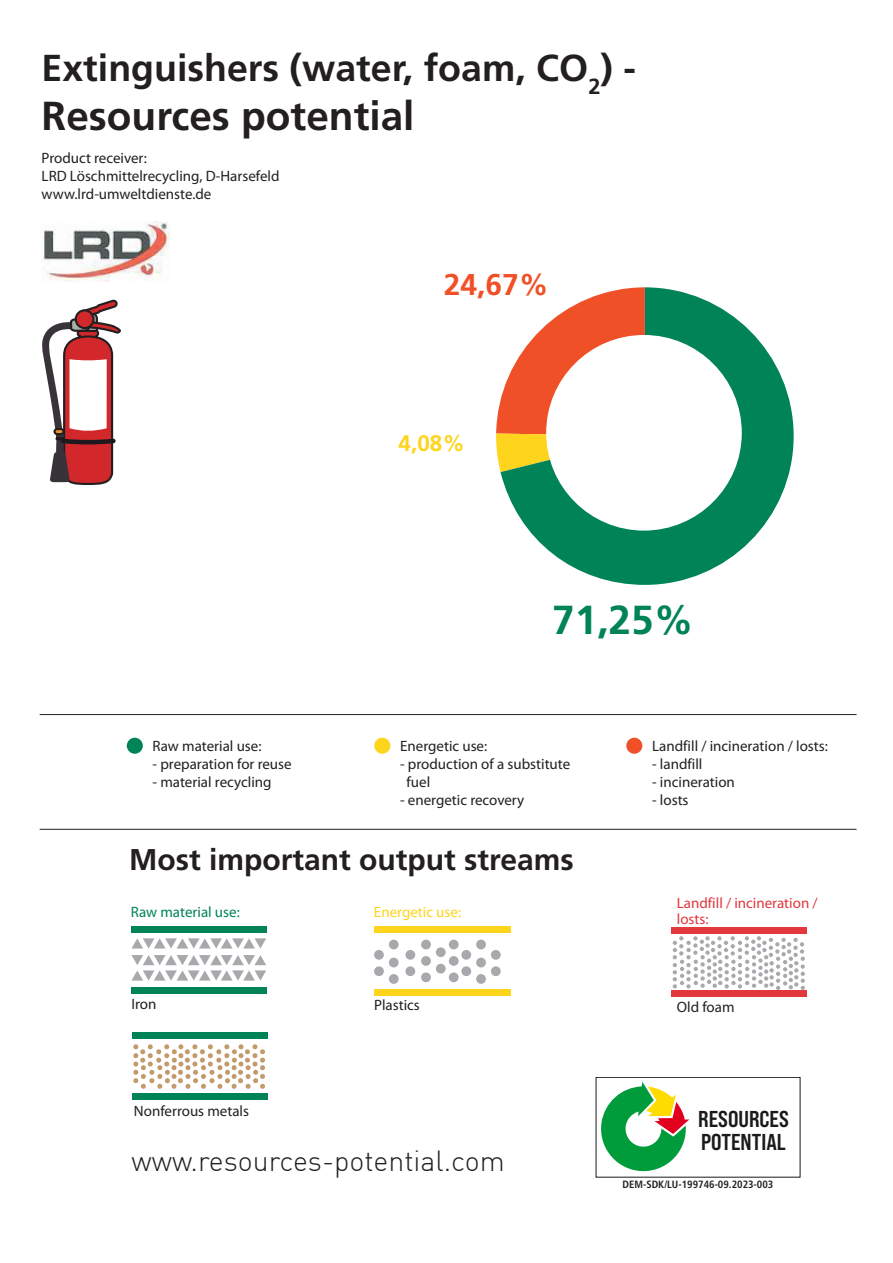
<style>
.page{position:relative;width:893px;height:1263px;background:#fff}
.page>*{position:absolute;margin:0;border:0;box-sizing:border-box;transform-origin:0 0}
.t1{font:700 40.5px "Frutiger LT Std";color:#231f20}
.t2{font:700 40.5px "Frutiger LT Std";color:#008356}
.t3{font:700 37.5px "Frutiger LT Std";color:#231f20}
.t4{font:700 30px "Frutiger LT Std";color:#231f20}
.t5{font:700 30px "Frutiger LT Std";color:#f05028}
.t6{font:300 28.5px "DIN";color:#231f20}
.t7{font:22.95px/23px "Bebas Neue Pro Sm E Bd";color:#1a1a18}
.t8{font:700 22.5px "Frutiger LT Std";color:#fed41d}
.t9{font:15px/18px "Myriad Pro";color:#231f20}
.t10{font:15px/16.5px "Myriad Pro";color:#e1373d}
.t11{font:15px "Myriad Pro";color:#008356}
.t12{font:15px "Myriad Pro";color:#fed41d}
.t13{font:700 condensed 10.5px "Frutiger LT Std";color:#231f20}
</style>
<div class="page">
<div style="left:626px;top:738px;width:16px;height:16px;background:#f05028;border-radius:50%"></div>
<div style="left:127px;top:738px;width:16px;height:16px;background:#008356;border-radius:50%"></div>
<svg style="left:374px;top:737px;width:16px;height:17px"></svg>
<hr style="left:40px;top:714px;width:817px;height:1px;background:#231f20">
<hr style="left:40px;top:829px;width:817px;height:1px;background:#231f20">
<div style="left:131px;top:926px;width:136px;height:7px;background:#008356"></div>
<div style="left:131px;top:987px;width:136px;height:7px;background:#008356"></div>
<div style="left:374px;top:926px;width:137px;height:7px;background:#fed41d"></div>
<div style="left:374px;top:989px;width:137px;height:7px;background:#fed41d"></div>
<svg style="left:132px;top:938px;width:134px;height:10px"></svg>
<svg style="left:131px;top:955px;width:135px;height:25px"></svg>
<div style="left:671px;top:927px;width:136px;height:7px;background:#e1373d"></div>
<div style="left:671px;top:990px;width:136px;height:7px;background:#e1373d"></div>
<div style="left:132px;top:1032px;width:135px;height:7px;background:#008356"></div>
<div style="left:132px;top:1093px;width:135px;height:7px;background:#008356"></div>
<svg style="left:133px;top:1044px;width:132px;height:45px"></svg>
<svg style="left:673px;top:936px;width:132px;height:54px"></svg>
<div style="left:421px;top:972px;width:10px;height:10px;background:#a8a9ad;border-radius:50%"></div>
<div style="left:449px;top:972px;width:10px;height:10px;background:#a8a9ad;border-radius:50%"></div>
<div style="left:436px;top:964px;width:10px;height:9px;background:#a8a9ad;border-radius:50%"></div>
<div style="left:421px;top:956px;width:10px;height:10px;background:#a8a9ad;border-radius:50%"></div>
<div style="left:449px;top:956px;width:10px;height:10px;background:#a8a9ad;border-radius:50%"></div>
<div style="left:436px;top:947px;width:10px;height:10px;background:#a8a9ad;border-radius:50%"></div>
<div style="left:421px;top:940px;width:10px;height:9px;background:#a8a9ad;border-radius:50%"></div>
<div style="left:449px;top:940px;width:10px;height:9px;background:#a8a9ad;border-radius:50%"></div>
<div style="left:389px;top:940px;width:10px;height:9px;background:#a8a9ad;border-radius:50%"></div>
<div style="left:389px;top:974px;width:10px;height:10px;background:#a8a9ad;border-radius:50%"></div>
<div style="left:374px;top:966px;width:10px;height:10px;background:#a8a9ad;border-radius:50%"></div>
<div style="left:405px;top:966px;width:10px;height:10px;background:#a8a9ad;border-radius:50%"></div>
<div style="left:389px;top:958px;width:10px;height:9px;background:#a8a9ad;border-radius:50%"></div>
<div style="left:374px;top:950px;width:10px;height:10px;background:#a8a9ad;border-radius:50%"></div>
<div style="left:405px;top:950px;width:10px;height:10px;background:#a8a9ad;border-radius:50%"></div>
<div style="left:476px;top:940px;width:10px;height:9px;background:#a8a9ad;border-radius:50%"></div>
<div style="left:476px;top:974px;width:10px;height:10px;background:#a8a9ad;border-radius:50%"></div>
<div style="left:461px;top:966px;width:10px;height:10px;background:#a8a9ad;border-radius:50%"></div>
<div style="left:491px;top:966px;width:10px;height:10px;background:#a8a9ad;border-radius:50%"></div>
<div style="left:476px;top:958px;width:10px;height:9px;background:#a8a9ad;border-radius:50%"></div>
<div style="left:461px;top:950px;width:10px;height:10px;background:#a8a9ad;border-radius:50%"></div>
<div style="left:491px;top:950px;width:10px;height:10px;background:#a8a9ad;border-radius:50%"></div>
<img style="left:121px;top:221px;width:48px;height:60px">
<svg style="left:41px;top:229px;width:80px;height:256px"></svg>
<svg style="left:496px;top:403px;width:4px;height:67px"></svg>
<svg style="left:500px;top:287px;width:294px;height:298px"></svg>
<div style="left:546px;top:335px;width:196px;height:196px;background:#fff;border-radius:50%"></div>
<svg style="left:601px;top:1082px;width:88px;height:90px"></svg>
<div style="left:596px;top:1077px;width:204px;height:100px;border:1px solid #1a1a18"></div>
<h2 class="t3" style="left:42px;top:46px;width:596px">Extinguishers (water, foam, CO<sub>2</sub>) -</h2>
<h1 class="t1" style="left:42px;top:92px;width:374px">Resources potential</h1>
<p class="t9" style="left:42px;top:149px;width:239px">Product receiver:<br>LRD Löschmittelrecycling, D-Harsefeld www.lrd-umweltdienste.de</p>
<p class="t9" style="left:153px;top:736px;width:110px">Raw material use:</p>
<p class="t9" style="left:153px;top:754px;width:141px">- preparation for reuse</p>
<p class="t9" style="left:153px;top:772px;width:120px">- material recycling</p>
<h3 class="t5" style="left:444px;top:267px;width:107px">24,67%</h3>
<h3 class="t8" style="left:399px;top:430px;width:68px">4,08%</h3>
<h1 class="t2" style="left:552px;top:596px;width:143px">71,25%</h1>
<p class="t9" style="left:400px;top:736px;width:89px">Energetic use:</p>
<p class="t9" style="left:406px;top:754px;width:165px;text-indent:-6px">- production of a substitute fuel</p>
<p class="t9" style="left:400px;top:790px;width:126px">- energetic recovery</p>
<p class="t9" style="left:652px;top:736px;width:177px">Landfill / incineration / losts:</p>
<p class="t9" style="left:652px;top:754px;width:52px">- landfill</p>
<p class="t9" style="left:652px;top:772px;width:84px">- incineration</p>
<p class="t9" style="left:652px;top:790px;width:38px">- losts</p>
<h3 class="t4" style="left:129px;top:841px;width:446px">Most important output streams</h3>
<p class="t11" style="left:131px;top:903px;width:110px">Raw material use:</p>
<p class="t12" style="left:374px;top:903px;width:89px">Energetic use:</p>
<p class="t10" style="left:677px;top:894px;width:142px">Landfill / incineration / losts:</p>
<p class="t9" style="left:131px;top:995px;width:27px">Iron</p>
<p class="t9" style="left:374px;top:996px;width:47px">Plastics</p>
<p class="t9" style="left:677px;top:997px;width:59px">Old foam</p>
<p class="t9" style="left:134px;top:1102px;width:117px">Nonferrous metals</p>
<h3 class="t6" style="left:131px;top:1143px;width:375px">www.resources-potential.com</h3>
<h3 class="t7" style="left:698px;top:1107px;width:92px">RESOURCES<br>POTENTIAL</h3>
<p class="t13" style="left:623px;top:1178px;width:152px">DEM-SDK/LU-199746-09.2023-003</p>
</div>
